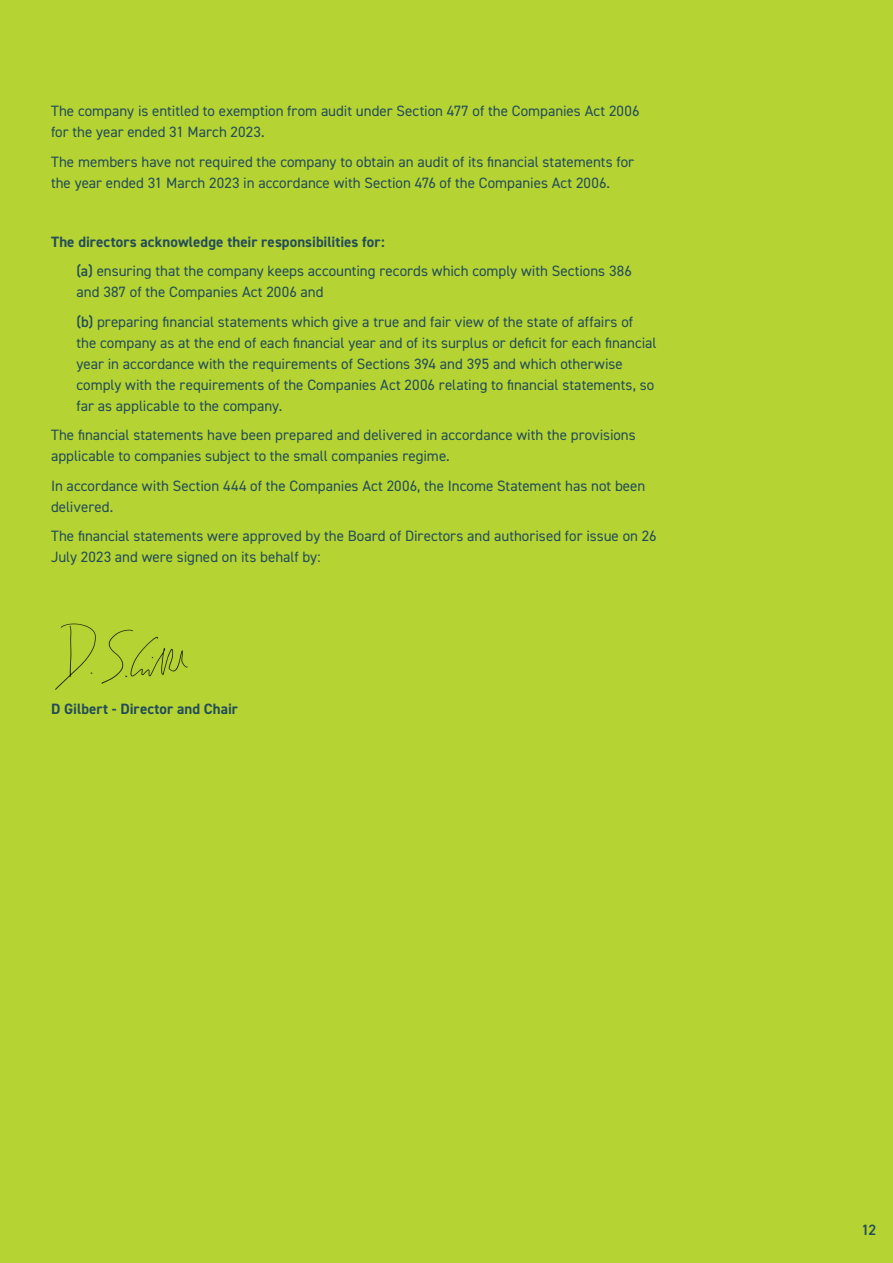
<style>
.page{position:relative;width:893px;height:1263px;background:#b5d433}
.page>*{position:absolute;margin:0;border:0;box-sizing:border-box;transform-origin:0 0}
.t1{font:15px/21px "DIN2014";color:#244d59}
.t2{font:700 15px "DIN2014";letter-spacing:.005em;color:#244d59}
.t3{font:600 15px "DIN2014";color:#244d59}
.s1{font-weight:700}
.s2{font-weight:600}
</style>
<div class="page">
<img style="left:55px;top:623px;width:133px;height:67px">
<p class="t1" style="left:51px;top:100px;width:590px">The company is entitled to exemption from audit under Section 477 of the Companies Act 2006 for the year ended 31 March 2023.</p>
<p class="t1" style="left:51px;top:151px;width:585px">The members have not required the company to obtain an audit of its financial statements for the year ended 31 March 2023 in accordance with Section 476 of the Companies Act 2006.</p>
<p class="t1" style="left:77px;top:226px;width:557px;line-height:29.5px;text-indent:-26px"><span class="s1">The directors acknowledge their responsibilities for:<br></span><span class="s2">(a)</span> ensuring that the company keeps accounting records which comply with Sections 386</p>
<p class="t1" style="left:77px;top:277px;width:558px;line-height:29.5px">and 387 of the Companies Act 2006 and<br><span class="s2">(b)</span> preparing financial statements which give a true and fair view of the state of affairs of</p>
<p class="t1" style="left:77px;top:332px;width:582px">the company as at the end of each financial year and of its surplus or deficit for each financial year in accordance with the requirements of Sections 394 and 395 and which otherwise comply with the requirements of the Companies Act 2006 relating to financial statements, so far as applicable to the company.</p>
<p class="t1" style="left:51px;top:424px;width:586px">The financial statements have been prepared and delivered in accordance with the provisions applicable to companies subject to the small companies regime.</p>
<p class="t1" style="left:51px;top:475px;width:596px">In accordance with Section 444 of the Companies Act 2006, the Income Statement has not been delivered.</p>
<p class="t1" style="left:51px;top:525px;width:607px">The financial statements were approved by the Board of Directors and authorised for issue on 26<br>July 2023 and were signed on its behalf by:</p>
<p class="t2" style="left:51px;top:699px;width:188px">D Gilbert - Director and Chair</p>
<p class="t3" style="left:861px;top:1219px;width:16px">12</p>
</div>
